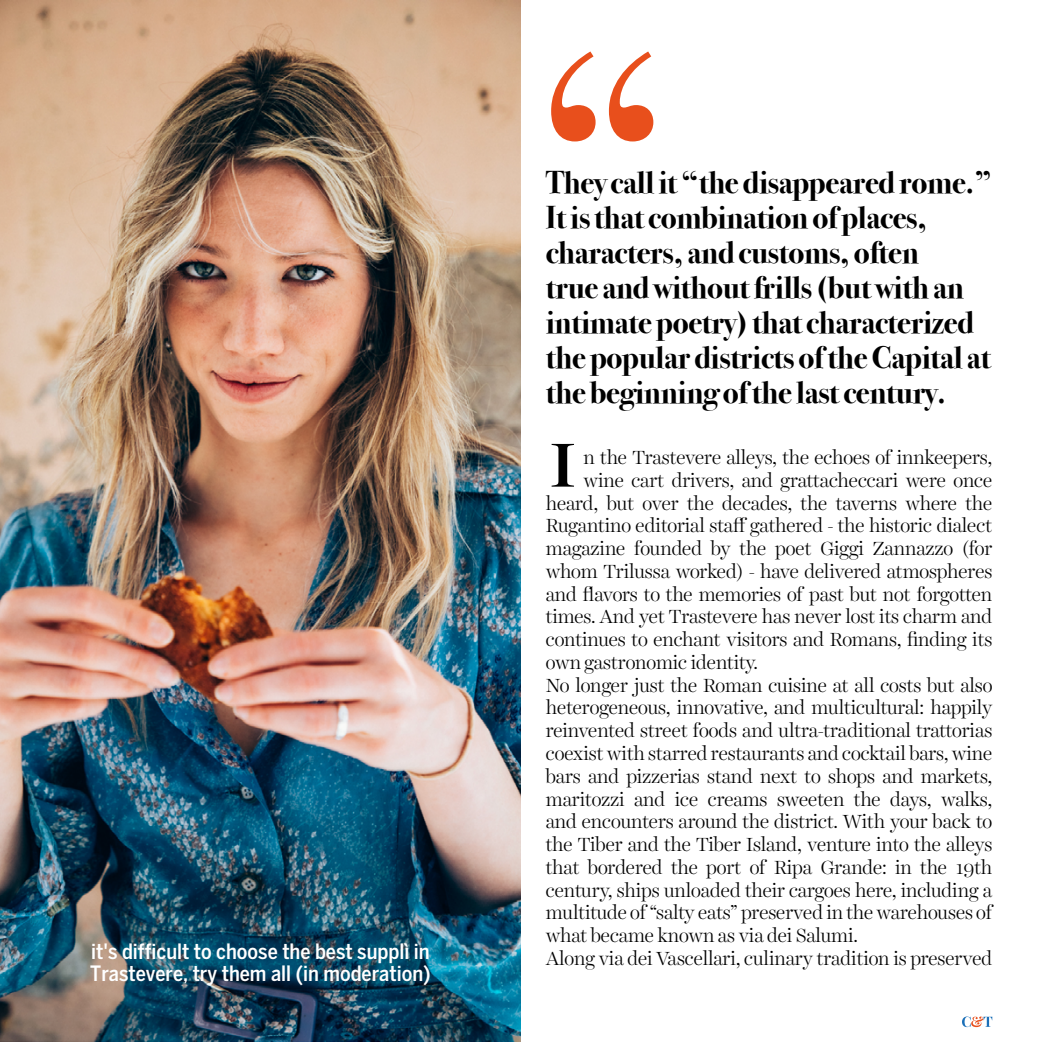
<style>
.page{position:relative;width:1042px;height:1042px;background:#fff}
.page>*{position:absolute;margin:0;border:0;box-sizing:border-box;transform-origin:0 0}
.t1{font:300 350px "Harriet Display";color:#e84f1c}
.t2{font:500 63px "Harriet Display";color:#000}
.t3{font:700 31.5px/35px "Bodoni Svty Two OSITCTT";letter-spacing:-.01em;color:#000}
.t4{font:500 condensed 21px/22.8px "Benton Sans";color:#fff}
.t5{font:300 19.25px "Harriet Display";letter-spacing:-.01em;color:#000}
</style>
<div class="page">
<svg style="left:962px;top:1016px;width:30px;height:11px"></svg>
<img style="left:0;top:0;width:521px;height:1042px">
<p class="t4" style="left:90px;top:939px;width:342px">it's difficult to choose the best supplì in<br>Trastevere, try them all (in moderation)</p>
<h1 class="t1" style="left:529px;top:-56px;width:143px">“</h1>
<p class="t3" style="left:546px;top:165px;width:447px">They call it “the disappeared rome.” It is that combination of places, characters, and customs, often<br>true and without frills (but with an intimate poetry) that characterized the popular districts of the Capital at the beginning of the last century.</p>
<h2 class="t2" style="left:550px;top:421px;width:26px">I</h2>
<p class="t5" style="left:583px;top:444px;width:410px">n the Trastevere alleys, the echoes of innkeepers,</p>
<p class="t5" style="left:583px;top:467px;width:410px">wine cart drivers, and grattacheccari were once</p>
<p class="t5" style="left:546px;top:489px;width:448px">heard, but over the decades, the taverns where the</p>
<p class="t5" style="left:546px;top:512px;width:448px">Rugantino editorial staff gathered - the historic dialect</p>
<p class="t5" style="left:546px;top:535px;width:448px">magazine founded by the poet Giggi Zannazzo (for</p>
<p class="t5" style="left:546px;top:558px;width:448px">whom Trilussa worked) - have delivered atmospheres</p>
<p class="t5" style="left:546px;top:580px;width:448px">and flavors to the memories of past but not forgotten</p>
<p class="t5" style="left:546px;top:603px;width:448px">times. And yet Trastevere has never lost its charm and</p>
<p class="t5" style="left:546px;top:626px;width:448px">continues to enchant visitors and Romans, finding its</p>
<p class="t5" style="left:546px;top:649px;width:214px">own gastronomic identity.</p>
<p class="t5" style="left:546px;top:671px;width:448px">No longer just the Roman cuisine at all costs but also</p>
<p class="t5" style="left:546px;top:694px;width:448px">heterogeneous, innovative, and multicultural: happily</p>
<p class="t5" style="left:546px;top:717px;width:448px">reinvented street foods and ultra-traditional trattorias</p>
<p class="t5" style="left:546px;top:740px;width:448px">coexist with starred restaurants and cocktail bars, wine</p>
<p class="t5" style="left:546px;top:762px;width:448px">bars and pizzerias stand next to shops and markets,</p>
<p class="t5" style="left:546px;top:785px;width:448px">maritozzi and ice creams sweeten the days, walks,</p>
<p class="t5" style="left:546px;top:808px;width:448px">and encounters around the district. With your back to</p>
<p class="t5" style="left:546px;top:831px;width:448px">the Tiber and the Tiber Island, venture into the alleys</p>
<p class="t5" style="left:546px;top:853px;width:448px">that bordered the port of Ripa Grande: in the 19th</p>
<p class="t5" style="left:546px;top:876px;width:448px">century, ships unloaded their cargoes here, including a</p>
<p class="t5" style="left:546px;top:899px;width:448px">multitude of “salty eats” preserved in the warehouses of</p>
<p class="t5" style="left:546px;top:922px;width:314px">what became known as via dei Salumi.</p>
<p class="t5" style="left:546px;top:944px;width:448px">Along via dei Vascellari, culinary tradition is preserved</p>
</div>
